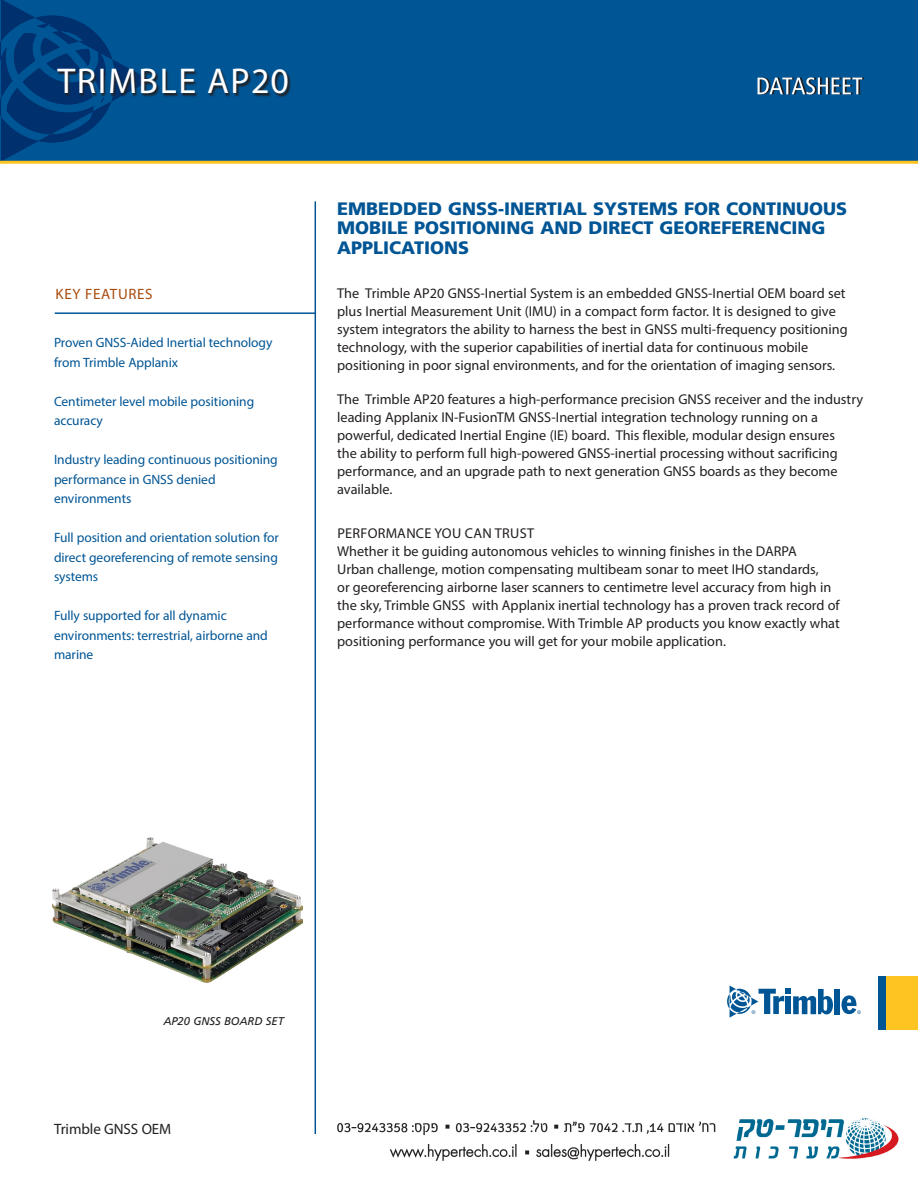
<style>
.page{position:relative;width:918px;height:1188px;background:#fff}
.page>*{position:absolute;margin:0;border:0;box-sizing:border-box;transform-origin:0 0}
.TitleProduct{font:36px "Myriad Pro";letter-spacing:.045em;color:#fff}
.TitleSub{font:900 18px/19.5px "Frutiger LT Std";color:#005595}
.Tagline{font:15px "Myriad Pro";letter-spacing:-.005em;color:#231f20}
.KeyFeaturesHead{font:15px "Myriad Pro";letter-spacing:.045em;color:#a84b0d}
.BodyFront{font:14.25px/18px "Myriad Pro";color:#231f20}
.BodyHead{font:14.25px "Myriad Pro";letter-spacing:.02em;color:#231f20}
.KeyFeaturesBody{font:13.5px/19.5px "Myriad Pro";letter-spacing:-.005em;color:#005595}
.Paragraph_Style_1{font:italic 11.25px "Frutiger LT Std";letter-spacing:-.005em;color:#231f20}
</style>
<div class="page">
<div style="left:0;top:0;width:918px;height:161px;background:#005595"></div>
<svg style="left:0;top:0;width:151px;height:161px"></svg>
<hr style="left:0;top:161px;width:918px;height:3px;background:#fec422">
<hr style="left:315px;top:201px;width:1px;height:933px;background:#005595">
<hr style="left:55px;top:312px;width:261px;height:2px;background:#005595">
<div style="left:834px;top:989px;width:6px;height:25px;background:#005595"></div>
<svg style="left:841px;top:995px;width:20px;height:19px"></svg>
<svg style="left:727px;top:986px;width:106px;height:32px"></svg>
<div style="left:878px;top:976px;width:40px;height:54px;background:#fec422"></div>
<div style="left:878px;top:976px;width:8px;height:54px;background:#005595"></div>
<img style="left:53px;top:837px;width:249px;height:145px">
<svg style="left:58px;top:69px;width:233px;height:29px"></svg>
<svg style="left:758px;top:77px;width:106px;height:17px"></svg>
<img style="left:337px;top:1118px;width:562px;height:43px">
<p class="TitleProduct" style="left:57px;top:59px;width:233px">TRIMBLE AP20</p>
<p class="KeyFeaturesHead" style="left:56px;top:284px;width:99px">KEY FEATURES</p>
<p class="KeyFeaturesBody" style="left:54px;top:333px;width:220px">Proven GNSS-Aided Inertial technology from Trimble Applanix</p>
<p class="KeyFeaturesBody" style="left:54px;top:391px;width:202px">Centimeter level mobile positioning accuracy</p>
<p class="KeyFeaturesBody" style="left:54px;top:450px;width:225px">Industry leading continuous positioning performance in GNSS denied environments</p>
<p class="KeyFeaturesBody" style="left:54px;top:528px;width:226px;text-align:justify">Full position and orientation solution for direct georeferencing of remote sensing systems</p>
<p class="KeyFeaturesBody" style="left:54px;top:606px;width:215px">Fully supported for all dynamic environments: terrestrial, airborne and marine</p>
<p class="TitleSub" style="left:337px;top:199px;width:512px">EMBEDDED GNSS-INERTIAL SYSTEMS FOR CONTINUOUS<br>MOBILE POSITIONING AND DIRECT GEOREFERENCING<br>APPLICATIONS</p>
<p class="BodyFront" style="left:337px;top:284px;width:512px">The Trimble AP20 GNSS-Inertial System is an embedded GNSS-Inertial OEM board set plus Inertial Measurement Unit (IMU) in a compact form factor. It is designed to give system integrators the ability to harness the best in GNSS multi-frequency positioning technology, with the superior capabilities of inertial data for continuous mobile positioning in poor signal environments, and for the orientation of imaging sensors.</p>
<p class="BodyFront" style="left:337px;top:390px;width:527px">The Trimble AP20 features a high-performance precision GNSS receiver and the industry leading Applanix IN-FusionTM GNSS-Inertial integration technology running on a powerful, dedicated Inertial Engine (IE) board. This flexible, modular design ensures<br>the ability to perform full high-powered GNSS-inertial processing without sacrificing performance, and an upgrade path to next generation GNSS boards as they become available.</p>
<p class="BodyHead" style="left:337px;top:524px;width:198px">PERFORMANCE YOU CAN TRUST</p>
<p class="BodyFront" style="left:337px;top:542px;width:504px">Whether it be guiding autonomous vehicles to winning finishes in the DARPA<br>Urban challenge, motion compensating multibeam sonar to meet IHO standards,<br>or georeferencing airborne laser scanners to centimetre level accuracy from high in the sky, Trimble GNSS with Applanix inertial technology has a proven track record of performance without compromise. With Trimble AP products you know exactly what positioning performance you will get for your mobile application.</p>
<p class="Paragraph_Style_1" style="left:163px;top:1014px;width:122px">AP20 GNSS BOARD SET</p>
<p class="Tagline" style="left:54px;top:1120px;width:119px">Trimble GNSS OEM</p>
</div>
